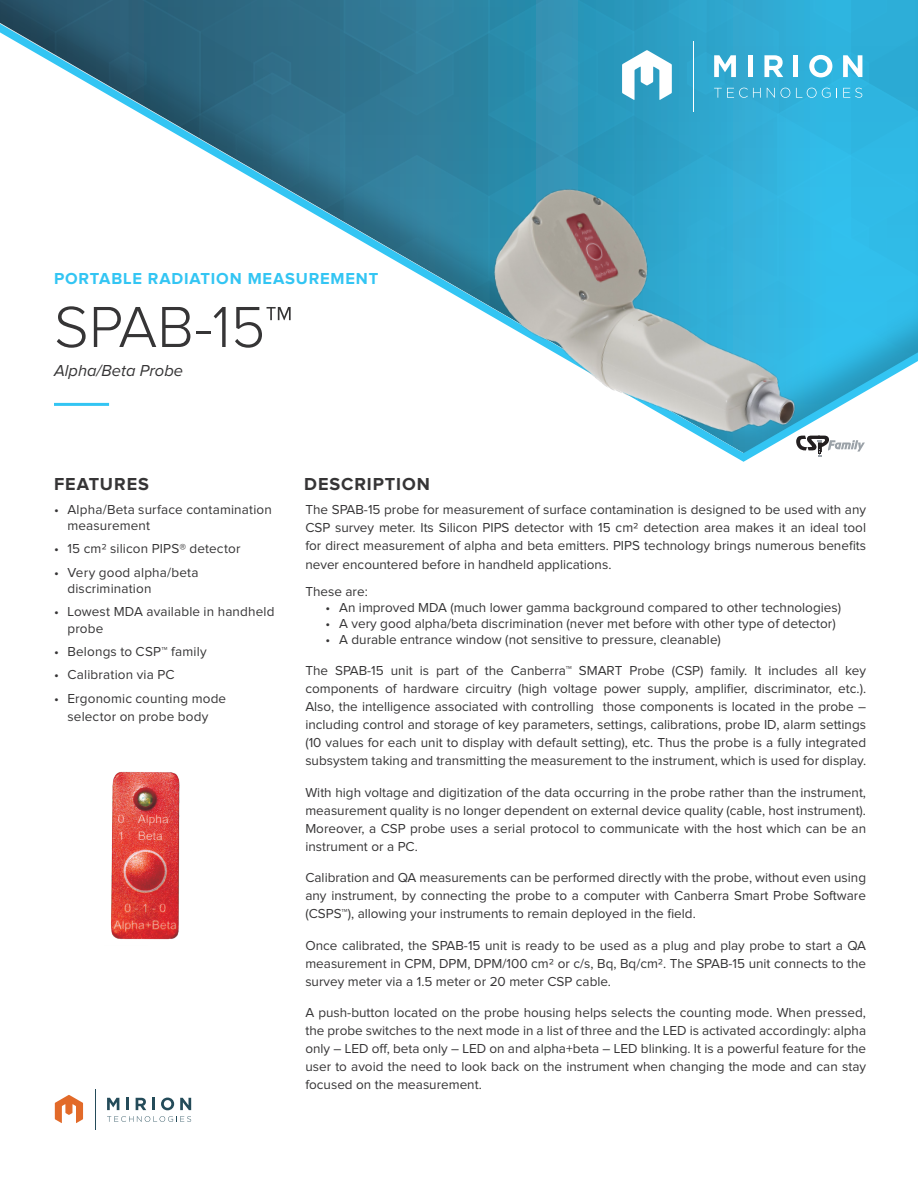
<style>
.page{position:relative;width:918px;height:1188px;background:#fff}
.page>*{position:absolute;margin:0;border:0;box-sizing:border-box;transform-origin:0 0}
.Main_Header{font:300 60px "Proxima Nova";color:#363536}
.Small_Header{font:700 18px "Proxima Nova";letter-spacing:.05em;color:#363536}
.Small_Header-2{font:700 16.5px "Proxima Nova";letter-spacing:.05em;color:#33c5f3}
.subheader{font:italic 16.5px "Proxima Nova";color:#363536}
.Body_Copy_Small{font:13.5px/18px "Proxima Nova";color:#363536;text-align:justify}
</style>
<div class="page">
<hr style="left:95px;top:1090px;width:1px;height:40px;background:#244b59">
<svg style="left:107px;top:1116px;width:84px;height:6px"></svg>
<svg style="left:107px;top:1098px;width:12px;height:12px"></svg>
<svg style="left:126px;top:1098px;width:3px;height:12px"></svg>
<svg style="left:136px;top:1098px;width:10px;height:12px"></svg>
<svg style="left:152px;top:1098px;width:3px;height:12px"></svg>
<svg style="left:161px;top:1098px;width:13px;height:12px"></svg>
<svg style="left:180px;top:1098px;width:11px;height:12px"></svg>
<svg style="left:55px;top:1095px;width:28px;height:28px"></svg>
<img style="left:111px;top:771px;width:69px;height:169px">
<svg style="left:0;top:0;width:918px;height:457px"></svg>
<p class="Small_Header-2" style="left:54px;top:271px;width:326px">PORTABLE RADIATION MEASUREMENT</p>
<p class="Main_Header" style="left:54px;top:300px;width:240px">SPAB-15™</p>
<p class="subheader" style="left:54px;top:363px;width:131px">Alpha/Beta Probe</p>
<p class="Small_Header" style="left:54px;top:476px;width:97px">FEATURES</p>
<p class="Small_Header" style="left:304px;top:476px;width:127px">DESCRIPTION</p>
<p class="Body_Copy_Small" style="left:68px;top:501px;width:206px;line-height:16.5px;text-indent:-14px">• Alpha/Beta surface contamination measurement</p>
<p class="Body_Copy_Small" style="left:54px;top:540px;width:188px">• 15 cm2 silicon PIPS® detector</p>
<p class="Body_Copy_Small" style="left:68px;top:564px;width:133px;line-height:16.5px;text-indent:-14px">• Very good alpha/beta discrimination</p>
<p class="Body_Copy_Small" style="left:68px;top:604px;width:209px;line-height:16.5px;text-indent:-14px">• Lowest MDA available in handheld probe</p>
<p class="Body_Copy_Small" style="left:54px;top:643px;width:154px">• Belongs to CSP™ family</p>
<p class="Body_Copy_Small" style="left:54px;top:666px;width:122px">• Calibration via PC</p>
<p class="Body_Copy_Small" style="left:54px;top:690px;width:174px;text-align:center">• Ergonomic counting mode selector on probe body</p>
<p class="Body_Copy_Small" style="left:305px;top:501px;width:562px">The SPAB-15 probe for measurement of surface contamination is designed to be used with any CSP survey meter. Its Silicon PIPS detector with 15 cm2 detection area makes it an ideal tool for direct measurement of alpha and beta emitters. PIPS technology brings numerous benefits</p>
<p class="Body_Copy_Small" style="left:305px;top:557px;width:308px">never encountered before in handheld applications.</p>
<p class="Body_Copy_Small" style="left:305px;top:584px;width:64px">These are:</p>
<p class="Body_Copy_Small" style="left:326px;top:599px;width:517px">• An improved MDA (much lower gamma background compared to other technologies)</p>
<p class="Body_Copy_Small" style="left:326px;top:615px;width:512px">• A very good alpha/beta discrimination (never met before with other type of detector)</p>
<p class="Body_Copy_Small" style="left:326px;top:631px;width:397px">• A durable entrance window (not sensitive to pressure, cleanable)</p>
<p class="Body_Copy_Small" style="left:305px;top:662px;width:562px">The SPAB-15 unit is part of the Canberra™ SMART Probe (CSP) family. It includes all key components of hardware circuitry (high voltage power supply, amplifier, discriminator, etc.).<br>Also, the intelligence associated with controlling those components is located in the probe – including control and storage of key parameters, settings, calibrations, probe ID, alarm settings (10 values for each unit to display with default setting), etc. Thus the probe is a fully integrated subsystem taking and transmitting the measurement to the instrument, which is used for display.</p>
<p class="Body_Copy_Small" style="left:305px;top:784px;width:562px">With high voltage and digitization of the data occurring in the probe rather than the instrument, measurement quality is no longer dependent on external device quality (cable, host instrument).<br>Moreover, a CSP probe uses a serial protocol to communicate with the host which can be an instrument or a PC.</p>
<p class="Body_Copy_Small" style="left:305px;top:869px;width:562px">Calibration and QA measurements can be performed directly with the probe, without even using any instrument, by connecting the probe to a computer with Canberra Smart Probe Software (CSPS™), allowing your instruments to remain deployed in the field.</p>
<p class="Body_Copy_Small" style="left:305px;top:937px;width:562px">Once calibrated, the SPAB-15 unit is ready to be used as a plug and play probe to start a QA measurement in CPM, DPM, DPM/100 cm2 or c/s, Bq, Bq/cm2. The SPAB-15 unit connects to the survey meter via a 1.5 meter or 20 meter CSP cable.</p>
<p class="Body_Copy_Small" style="left:305px;top:1004px;width:562px">A push-button located on the probe housing helps selects the counting mode. When pressed, the probe switches to the next mode in a list of three and the LED is activated accordingly: alpha only – LED off, beta only – LED on and alpha+beta – LED blinking. It is a powerful feature for the user to avoid the need to look back on the instrument when changing the mode and can stay focused on the measurement.</p>
</div>
